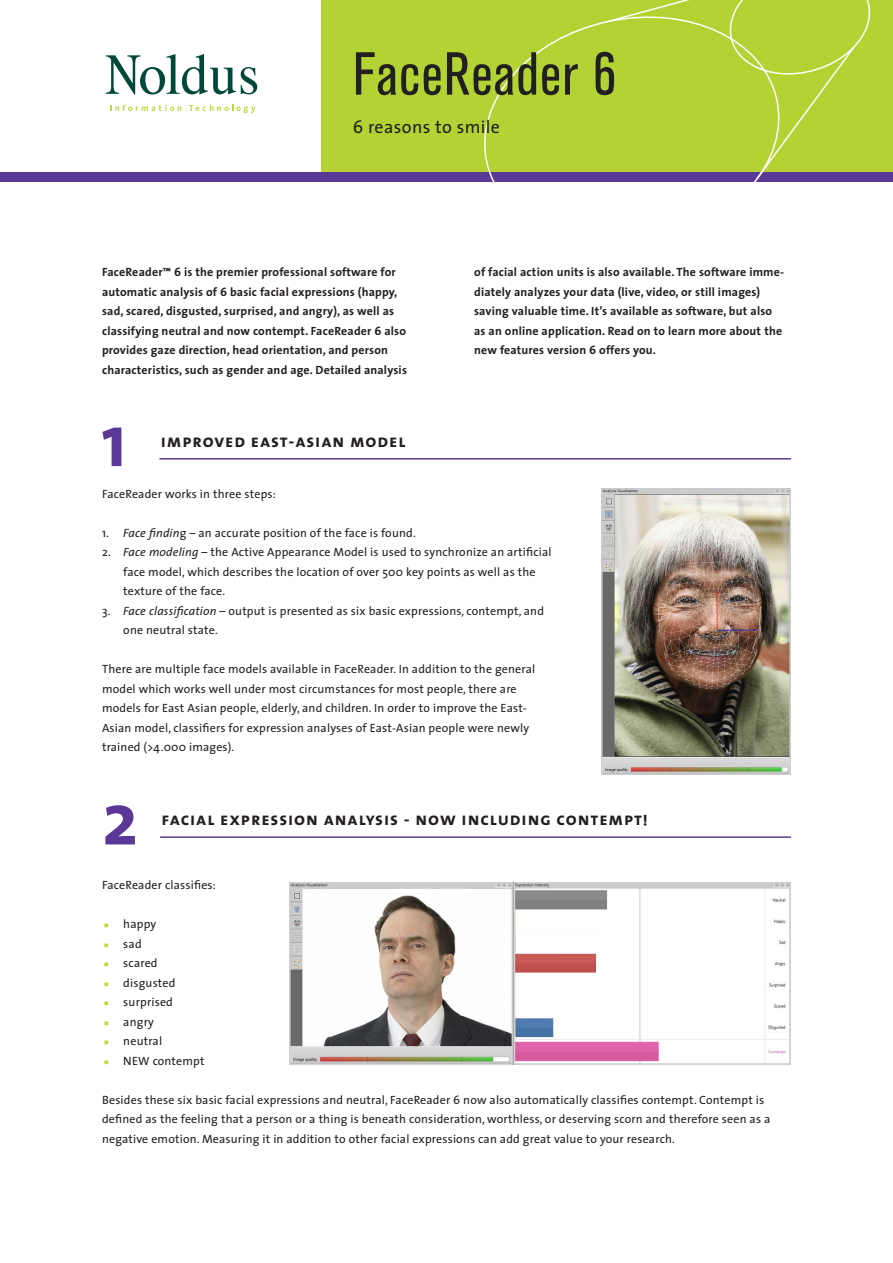
<style>
.page{position:relative;width:893px;height:1263px;background:#fff}
.page>*{position:absolute;margin:0;border:0;box-sizing:border-box;transform-origin:0 0}
.Plain_text{font:700 75px "The Sans";color:#5b3896}
.Heading_-_Part_II{font:60px "Akzidenz Grotesk BE Cn";letter-spacing:.02em;color:#231f20}
.Plain_text-2{font:18px "The Sans Bold Caps";letter-spacing:.05em;color:#231f20}
.Heading_-_Part_II-2{font:18px "The Sans";letter-spacing:.02em;color:#231f20}
.Plain_text-3{font:12px/19.5px "The Sans";letter-spacing:.015em;color:#231f20}
.Plain_text-4{font:700 12px/19.5px "The Sans";letter-spacing:.015em;color:#231f20}
.s1{font-style:italic}
.s2{font-family:"Comic Sans MS";font-size:13.5px;color:#c1d72f}
</style>
<div class="page">
<div style="left:321px;top:0;width:572px;height:178px;background:#b3d234"></div>
<svg style="left:111px;top:105px;width:70px;height:6px"></svg>
<svg style="left:189px;top:105px;width:66px;height:8px"></svg>
<svg style="left:106px;top:54px;width:151px;height:40px"></svg>
<div style="left:0;top:173px;width:893px;height:9px;background:#5b3896"></div>
<svg style="left:474px;top:21px;width:283px;height:161px"></svg>
<svg style="left:605px;top:0;width:270px;height:181px"></svg>
<hr style="left:159px;top:458px;width:632px;height:2px;background:#5b3896">
<img style="left:602px;top:489px;width:189px;height:285px">
<hr style="left:160px;top:836px;width:631px;height:2px;background:#5b3896">
<img style="left:289px;top:883px;width:502px;height:182px">
<p class="Heading_-_Part_II" style="left:353px;top:41px;width:265px">FaceReader 6</p>
<p class="Heading_-_Part_II-2" style="left:353px;top:112px;width:149px">6 reasons to smile</p>
<p class="Plain_text-4" style="left:102px;top:262px;width:306px">FaceReader™ 6 is the premier professional software for automatic analysis of 6 basic facial expressions (happy, sad, scared, disgusted, surprised, and angry), as well as classifying neutral and now contempt. FaceReader 6 also provides gaze direction, head orientation, and person characteristics, such as gender and age. Detailed analysis</p>
<p class="Plain_text-4" style="left:474px;top:262px;width:312px">of facial action units is also available. The software imme&shy;diately analyzes your data (live, video, or still images) saving valuable time. It’s available as software, but also as an online application. Read on to learn more about the new features version 6 offers you.</p>
<p class="Plain_text" style="left:101px;top:378px;width:27px">1</p>
<p class="Plain_text-2" style="left:161px;top:425px;width:246px">improved east-asian model</p>
<p class="Plain_text-3" style="left:102px;top:483px;width:175px">FaceReader works in three steps:</p>
<p class="Plain_text-3" style="left:102px;top:522px;width:315px">1. <span class="s1">Face findin</span>g – an accurate position of the face is found.</p>
<p class="Plain_text-3" style="left:123px;top:542px;width:430px;text-indent:-21px">2. <span class="s1">Face modeling</span> – the Active Appearance Model is used to synchronize an artificial face model, which describes the location of over 500 key points as well as the texture of the face.</p>
<p class="Plain_text-3" style="left:123px;top:600px;width:422px;text-indent:-21px">3. <span class="s1">Face classification</span> – output is presented as six basic expressions, contempt, and one neutral state.</p>
<p class="Plain_text-3" style="left:102px;top:659px;width:435px">There are multiple face models available in FaceReader. In addition to the general model which works well under most circumstances for most people, there are models for East Asian people, elderly, and children. In order to improve the East-Asian model, classifiers for expression analyses of East-Asian people were newly trained (&gt;4.000 images).</p>
<p class="Plain_text" style="left:102px;top:756px;width:38px">2</p>
<p class="Plain_text-3" style="left:102px;top:875px;width:115px">FaceReader classifies:</p>
<p class="Plain_text-3" style="left:102px;top:914px;width:56px"><span class="s2">▪</span> happy</p>
<p class="Plain_text-3" style="left:102px;top:934px;width:41px"><span class="s2">▪</span> sad</p>
<p class="Plain_text-3" style="left:102px;top:953px;width:57px"><span class="s2">▪</span> scared</p>
<p class="Plain_text-3" style="left:102px;top:973px;width:75px"><span class="s2">▪</span> disgusted</p>
<p class="Plain_text-3" style="left:102px;top:992px;width:72px"><span class="s2">▪</span> surprised</p>
<p class="Plain_text-3" style="left:102px;top:1012px;width:53px"><span class="s2">▪</span> angry</p>
<p class="Plain_text-3" style="left:102px;top:1031px;width:62px"><span class="s2">▪</span> neutral</p>
<p class="Plain_text-3" style="left:102px;top:1051px;width:104px"><span class="s2">▪</span> NEW contempt</p>
<p class="Plain_text-3" style="left:102px;top:1090px;width:670px">Besides these six basic facial expressions and neutral, FaceReader 6 now also automatically classifies contempt. Contempt is defined as the feeling that a person or a thing is beneath consideration, worthless, or deserving scorn and therefore seen as a negative emotion. Measuring it in addition to other facial expressions can add great value to your research.</p>
<p class="Plain_text-2" style="left:162px;top:804px;width:488px">facial expression analysis - now including contempt!</p>
</div>
